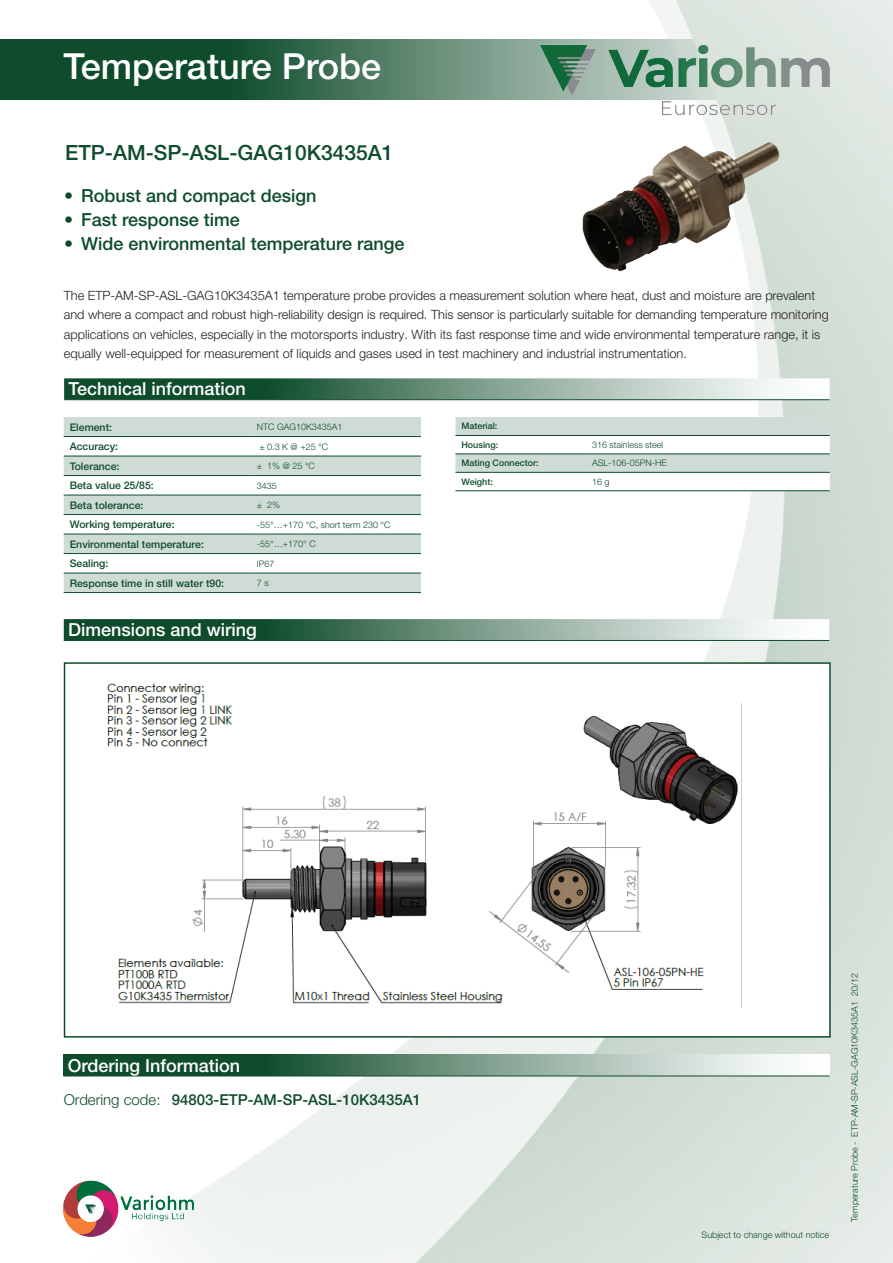
<style>
.page{position:relative;width:893px;height:1263px;background:#fff}
.page>*{position:absolute;margin:0;border:0;box-sizing:border-box;transform-origin:0 0}
.t1{font:500 36px "Helvetica Neue LT Pro";color:#fff}
.t2{font:500 21px "Helvetica Neue LT Pro";color:#0e4c2c}
.t3{font:500 18px "Helvetica Neue LT Pro";color:#0e4c2c}
.t4{font:500 18px "Helvetica Neue LT Pro";color:#fff}
.t5{font:500 15px "Helvetica Neue LT Pro";color:#0e4c2c}
.t6{font:300 12.75px/19.5px "Helvetica Neue LT Pro";color:#231f20}
.t7{font:500 10.5px "Helvetica Neue LT Pro";color:#0e4c2c}
.t8{font:300 9px "Helvetica Neue LT Pro";color:#0e4c2c}
.t9{font:500 9px/18.5px "Helvetica Neue LT Pro";color:#0e4c2c}
.s1{font-weight:300}
</style>
<div class="page">
<img style="left:0;top:0;width:893px;height:1263px">
<img style="left:514px;top:0;width:326px;height:196px">
<img style="left:55px;top:1177px;width:144px;height:64px">
<div style="left:64px;top:662px;width:767px;height:375px;background:#fff;border:2px solid #0e4c2c"></div>
<svg style="left:64px;top:378px;width:765px;height:21px"></svg>
<hr style="left:64px;top:399px;width:326px;height:1px;background:#0e4c2c">
<hr style="left:390px;top:399px;width:61px;height:1px;background:#0e4c2c">
<hr style="left:451px;top:399px;width:122px;height:1px;background:#0e4c2c">
<hr style="left:573px;top:399px;width:122px;height:1px;background:#0e4c2c">
<hr style="left:695px;top:399px;width:134px;height:1px;background:#0e4c2c">
<svg style="left:64px;top:619px;width:765px;height:21px"></svg>
<hr style="left:64px;top:640px;width:325px;height:1px;background:#0e4c2c">
<hr style="left:389px;top:640px;width:62px;height:1px;background:#0e4c2c">
<hr style="left:451px;top:640px;width:122px;height:1px;background:#0e4c2c">
<hr style="left:573px;top:640px;width:122px;height:1px;background:#0e4c2c">
<hr style="left:695px;top:640px;width:134px;height:1px;background:#0e4c2c">
<div style="left:64px;top:417px;width:357px;height:19px;background:#cfdcd6"></div>
<svg style="left:64px;top:437px;width:357px;height:174px"></svg>
<hr style="left:64px;top:436px;width:187px;height:1px;background:#0e4c2c">
<hr style="left:251px;top:436px;width:170px;height:1px;background:#0e4c2c">
<hr style="left:64px;top:456px;width:187px;height:1px;background:#0e4c2c">
<hr style="left:251px;top:456px;width:170px;height:1px;background:#0e4c2c">
<hr style="left:64px;top:475px;width:187px;height:1px;background:#0e4c2c">
<hr style="left:251px;top:475px;width:170px;height:1px;background:#0e4c2c">
<hr style="left:64px;top:495px;width:187px;height:1px;background:#0e4c2c">
<hr style="left:251px;top:495px;width:170px;height:1px;background:#0e4c2c">
<hr style="left:64px;top:514px;width:187px;height:1px;background:#0e4c2c">
<hr style="left:251px;top:514px;width:170px;height:1px;background:#0e4c2c">
<hr style="left:64px;top:534px;width:187px;height:1px;background:#0e4c2c">
<hr style="left:251px;top:534px;width:170px;height:1px;background:#0e4c2c">
<hr style="left:64px;top:553px;width:187px;height:1px;background:#0e4c2c">
<hr style="left:251px;top:553px;width:170px;height:1px;background:#0e4c2c">
<hr style="left:64px;top:573px;width:187px;height:1px;background:#0e4c2c">
<hr style="left:251px;top:573px;width:170px;height:1px;background:#0e4c2c">
<hr style="left:64px;top:592px;width:187px;height:1px;background:#0e4c2c">
<hr style="left:251px;top:592px;width:170px;height:1px;background:#0e4c2c">
<svg style="left:455px;top:417px;width:375px;height:73px"></svg>
<hr style="left:455px;top:435px;width:131px;height:1px;background:#0e4c2c">
<hr style="left:586px;top:435px;width:244px;height:1px;background:#0e4c2c">
<hr style="left:455px;top:453px;width:131px;height:1px;background:#0e4c2c">
<hr style="left:586px;top:453px;width:244px;height:1px;background:#0e4c2c">
<hr style="left:455px;top:472px;width:131px;height:1px;background:#0e4c2c">
<hr style="left:586px;top:472px;width:244px;height:1px;background:#0e4c2c">
<hr style="left:455px;top:490px;width:131px;height:1px;background:#0e4c2c">
<hr style="left:586px;top:490px;width:244px;height:1px;background:#0e4c2c">
<img style="left:107px;top:683px;width:635px;height:324px">
<div style="left:565px;top:674px;width:188px;height:29px;background:#fff"></div>
<img style="left:568px;top:127px;width:232px;height:164px">
<svg style="left:63px;top:1054px;width:767px;height:21px"></svg>
<hr style="left:63px;top:1075px;width:767px;height:1px;background:#0e4c2c">
<h1 class="t1" style="left:64px;top:45px;width:319px">Temperature Probe</h1>
<h2 class="t2" style="left:65px;top:139px;width:330px">ETP-AM-SP-ASL-GAG10K3435A1</h2>
<h3 class="t3" style="left:64px;top:185px;width:254px">• Robust and compact design</h3>
<h3 class="t3" style="left:64px;top:209px;width:177px">• Fast response time</h3>
<h3 class="t3" style="left:64px;top:233px;width:342px">• Wide environmental temperature range</h3>
<p class="t6" style="left:64px;top:285px;width:766px">The ETP-AM-SP-ASL-GAG10K3435A1 temperature probe provides a measurement solution where heat, dust and moisture are prevalent and where a compact and robust high-reliability design is required. This sensor is particularly suitable for demanding temperature monitoring applications on vehicles, especially in the motorsports industry. With its fast response time and wide environmental temperature range, it is equally well-equipped for measurement of liquids and gases used in test machinery and industrial instrumentation.</p>
<h3 class="t4" style="left:68px;top:378px;width:179px">Technical information</h3>
<p class="t7" style="left:70px;top:420px;width:44px">Element:</p>
<p class="t8" style="left:257px;top:421px;width:87px">NTC GAG10K3435A1</p>
<p class="t7" style="left:70px;top:440px;width:50px">Accuracy:</p>
<p class="t8" style="left:259px;top:441px;width:70px">± 0.3 K @ +25 °C</p>
<p class="t7" style="left:70px;top:459px;width:51px">Tolerance:</p>
<p class="t8" style="left:257px;top:460px;width:60px">± 1% @ 25 °C</p>
<p class="t7" style="left:70px;top:479px;width:86px">Beta value 25/85:</p>
<p class="t8" style="left:257px;top:480px;width:22px">3435</p>
<p class="t7" style="left:70px;top:498px;width:75px">Beta tolerance:</p>
<p class="t8" style="left:257px;top:499px;width:25px">± 2%</p>
<p class="t7" style="left:70px;top:518px;width:107px">Working temperature:</p>
<p class="t8" style="left:257px;top:519px;width:135px">-55°…+170 °C, short term 230 °C</p>
<p class="t7" style="left:70px;top:537px;width:136px">Environmental temperature:</p>
<p class="t8" style="left:257px;top:538px;width:60px">-55°…+170° C</p>
<p class="t7" style="left:70px;top:557px;width:40px">Sealing:</p>
<p class="t8" style="left:257px;top:558px;width:19px">IP67</p>
<p class="t7" style="left:70px;top:576px;width:156px">Response time in still water t90:</p>
<p class="t8" style="left:257px;top:577px;width:13px">7 s</p>
<h3 class="t4" style="left:68px;top:619px;width:190px">Dimensions and wiring</h3>
<p class="t9" style="left:461px;top:417px;width:38px">Material:<br>Housing:</p>
<p class="t8" style="left:592px;top:439px;width:73px">316 stainless steel</p>
<p class="t9" style="left:461px;top:454px;width:79px">Mating Connector:</p>
<p class="t8" style="left:592px;top:458px;width:76px">ASL-106-05PN-HE</p>
<p class="t9" style="left:461px;top:472px;width:33px">Weight:</p>
<p class="t8" style="left:592px;top:476px;width:19px">16 g</p>
<h3 class="t4" style="left:68px;top:1054px;width:174px">Ordering Information</h3>
<p class="t5" style="left:64px;top:1090px;width:359px"><span class="s1">Ordering code:</span> 94803-ETP-AM-SP-ASL-10K3435A1</p>
<p class="t8" style="left:702px;top:1230px;width:129px">Subject to change without notice</p>
<p class="t8" style="left:849px;top:1221px;width:250px;rotate:-90deg">Temperature Probe - ETP-AM-SP-ASL-GAG10K3435A1 20/12</p>
</div>
